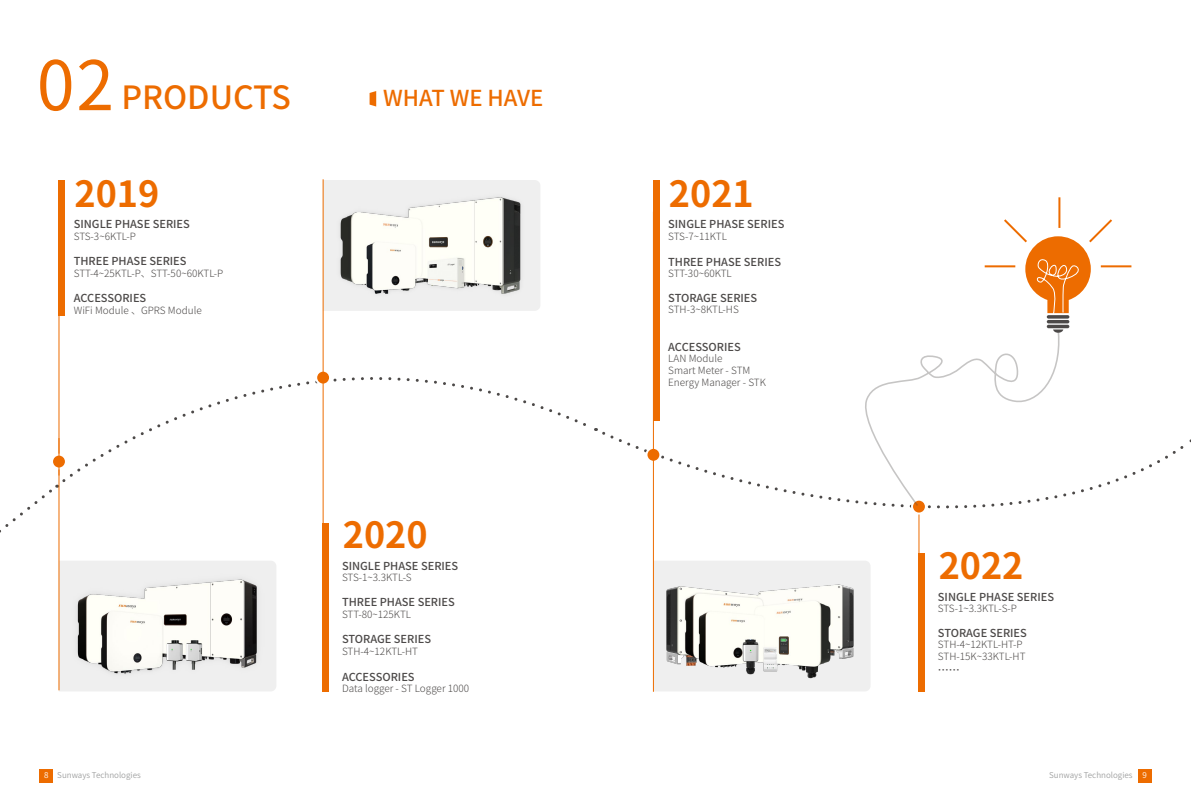
<style>
.page{position:relative;width:1191px;height:808px;background:#fff}
.page>*{position:absolute;margin:0;border:0;box-sizing:border-box;transform-origin:0 0}
.t1{font:700 36px "Source Han Sans SC";color:#ed6c00}
.t2{font:500 32px "Source Han Sans SC";color:#ed6c00}
.t3{font:500 22px "Source Han Sans SC";color:#ed6c00}
.t4{font:500 11px "Source Han Sans SC";color:#4c4948}
.t5{font:300 10px/12px "Source Han Sans SC";color:#4c4948}
.t6{font:8px "Source Han Sans SC";color:#9fa0a0}
.s1{font-weight:400;font-size:68px}
.s2{color:#fff}
</style>
<div class="page">
<div style="left:40px;top:769px;width:13px;height:13px;background:#ed6c00"></div>
<div style="left:1138px;top:769px;width:13px;height:13px;background:#ed6c00"></div>
<div style="left:654px;top:561px;width:216px;height:130px;background:#efefef"></div>
<img style="left:656px;top:567px;width:212px;height:118px">
<div style="left:324px;top:180px;width:216px;height:124px;background:#efefef"></div>
<img style="left:324px;top:187px;width:206px;height:117px">
<svg style="left:369px;top:91px;width:7px;height:16px"></svg>
<svg style="left:60px;top:304px;width:535px;height:178px"></svg>
<svg style="left:602px;top:429px;width:589px;height:111px"></svg>
<svg style="left:0;top:485px;width:276px;height:206px"></svg>
<div style="left:646px;top:448px;width:14px;height:14px;background:#ed6c00;border-radius:50%"></div>
<div style="left:645px;top:447px;width:16px;height:16px;border:2px solid #fff;border-radius:50%"></div>
<hr style="left:653px;top:212px;width:1px;height:480px;background:#ed6c00">
<hr style="left:918px;top:507px;width:1px;height:185px;background:#ed6c00">
<div style="left:653px;top:180px;width:6px;height:240px;background:#ed6c00"></div>
<div style="left:918px;top:553px;width:7px;height:139px;background:#ed6c00"></div>
<div style="left:912px;top:500px;width:14px;height:13px;background:#ed6c00;border-radius:50%"></div>
<div style="left:911px;top:499px;width:16px;height:15px;border:2px solid #fff;border-radius:50%"></div>
<hr style="left:984px;top:265px;width:31px;height:2px;background:#ed6c00">
<hr style="left:1100px;top:265px;width:31px;height:2px;background:#ed6c00">
<hr style="left:1058px;top:197px;width:2px;height:31px;background:#ed6c00">
<svg style="left:1001px;top:217px;width:113px;height:97px"></svg>
<svg style="left:1046px;top:315px;width:23px;height:4px"></svg>
<hr style="left:1046px;top:320px;width:23px;height:3px;background:#4c4948;border-radius:2px">
<hr style="left:1046px;top:325px;width:23px;height:3px;background:#4c4948;border-radius:2px">
<svg style="left:856px;top:329px;width:207px;height:178px"></svg>
<svg style="left:316px;top:371px;width:14px;height:14px"></svg>
<div style="left:315px;top:370px;width:16px;height:16px;border:2px solid #fff;border-radius:50%"></div>
<hr style="left:322px;top:179px;width:2px;height:498px;background:#ed6c00">
<div style="left:322px;top:523px;width:7px;height:169px;background:#ed6c00"></div>
<hr style="left:58px;top:438px;width:1px;height:252px;background:#ed6c00">
<div style="left:52px;top:455px;width:14px;height:13px;background:#ed6c00;border-radius:50%"></div>
<div style="left:51px;top:454px;width:16px;height:15px;border:2px solid #fff;border-radius:50%"></div>
<hr style="left:58px;top:247px;width:1px;height:228px;background:#ed6c00">
<div style="left:59px;top:180px;width:6px;height:135px;background:#ed6c00"></div>
<h2 class="t2" style="left:37px;top:79px;width:256px"><span class="s1">02</span> PRODUCTS</h2>
<h1 class="t1" style="left:75px;top:174px;width:86px">2019</h1>
<p class="t4" style="left:74px;top:218px;width:118px">SINGLE PHASE SERIES</p>
<p class="t5" style="left:74px;top:230px;width:64px">STS-3~6KTL-P</p>
<p class="t4" style="left:74px;top:254px;width:114px">THREE PHASE SERIES</p>
<p class="t5" style="left:74px;top:267px;width:151px">STT-4~25KTL-P、STT-50~60KTL-P</p>
<p class="t4" style="left:74px;top:291px;width:74px">ACCESSORIES</p>
<p class="t5" style="left:74px;top:305px;width:129px">WiFi Module 、GPRS Module</p>
<h3 class="t3" style="left:383px;top:86px;width:162px">WHAT WE HAVE</h3>
<h1 class="t1" style="left:343px;top:515px;width:86px">2020</h1>
<p class="t4" style="left:342px;top:560px;width:118px">SINGLE PHASE SERIES</p>
<p class="t5" style="left:342px;top:572px;width:71px">STS-1~3.3KTL-S</p>
<p class="t4" style="left:342px;top:596px;width:114px">THREE PHASE SERIES</p>
<p class="t5" style="left:342px;top:608px;width:70px">STT-80~125KTL</p>
<p class="t4" style="left:342px;top:633px;width:90px">STORAGE SERIES</p>
<p class="t5" style="left:342px;top:645px;width:78px">STH-4~12KTL-HT</p>
<p class="t4" style="left:342px;top:670px;width:74px">ACCESSORIES</p>
<p class="t5" style="left:342px;top:682px;width:129px">Data logger - ST Logger 1000</p>
<h1 class="t1" style="left:669px;top:174px;width:86px">2021</h1>
<p class="t4" style="left:668px;top:218px;width:118px">SINGLE PHASE SERIES</p>
<p class="t5" style="left:668px;top:231px;width:60px">STS-7~11KTL</p>
<p class="t4" style="left:668px;top:255px;width:114px">THREE PHASE SERIES</p>
<p class="t5" style="left:668px;top:267px;width:65px">STT-30~60KTL</p>
<p class="t4" style="left:668px;top:291px;width:90px">STORAGE SERIES</p>
<p class="t5" style="left:668px;top:303px;width:72px">STH-3~8KTL-HS</p>
<p class="t4" style="left:668px;top:341px;width:74px">ACCESSORIES</p>
<p class="t5" style="left:668px;top:353px;width:99px">LAN Module<br>Smart Meter - STM<br>Energy Manager - STK</p>
<h1 class="t1" style="left:938px;top:545px;width:86px">2022</h1>
<p class="t4" style="left:938px;top:590px;width:118px">SINGLE PHASE SERIES</p>
<p class="t5" style="left:938px;top:602px;width:81px">STS-1~3.3KTL-S-P</p>
<p class="t4" style="left:938px;top:626px;width:90px">STORAGE SERIES</p>
<p class="t5" style="left:938px;top:638px;width:89px;line-height:12.5px">STH-4~12KTL-HT-P<br>STH-15K~33KTL-HT</p>
<p class="t4" style="left:938px;top:663px;width:23px">……</p>
<p class="t6" style="left:44px;top:771px;width:98px"><span class="s2">8</span> Sunways Technologies</p>
<p class="t6" style="left:1049px;top:771px;width:99px">Sunways Technologies <span class="s2">9</span></p>
</div>
